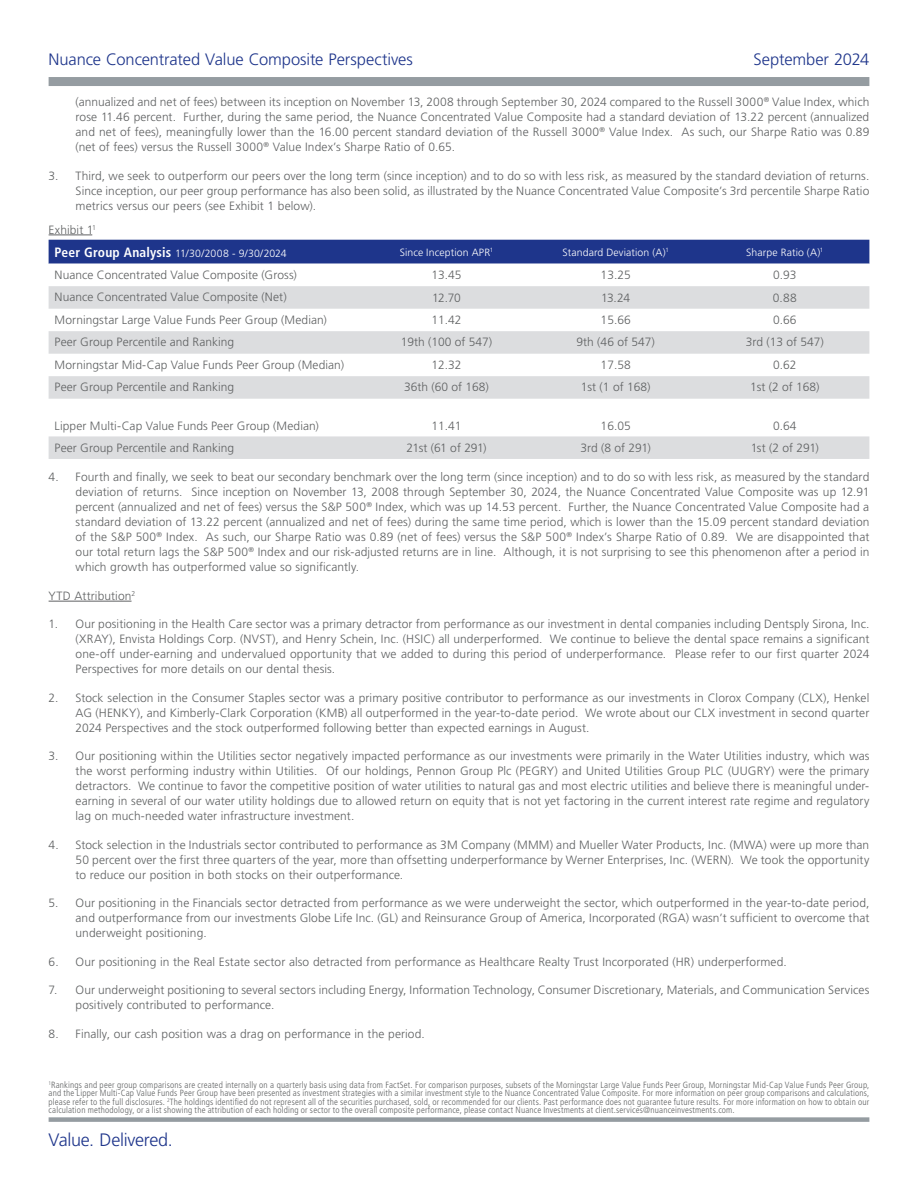
<style>
.page{position:relative;width:918px;height:1188px;background:#fff}
.page>*{position:absolute;margin:0;border:0;box-sizing:border-box;transform-origin:0 0}
.t1{font:300 18px "Frutiger LT Std";letter-spacing:-.015em;color:#1e358b}
.Subhead-Blue{font:300 16.5px "Frutiger LT Std";letter-spacing:-.005em;color:#1e358b}
.custom_style_sub_header{font:300 12px/15px "Frutiger LT Std";letter-spacing:.005em;color:#5f6162;text-align:justify}
.custom_style_sub_header-2{font:300 12px "Frutiger LT Std";letter-spacing:-.025em;color:#5f6162}
.t2{font:300 10.5px "Frutiger LT Std";letter-spacing:.01em;color:#fff}
.disc6pt{font:300 condensed 9px/8.2px "Frutiger LT Std";letter-spacing:.02em;color:#5f6162;text-align:justify}
.s1{font-weight:700;font-stretch:condensed;font-size:13.5px}
</style>
<div class="page">
<div style="left:49px;top:1117px;width:820px;height:5px;background:#959ca1"></div>
<hr style="left:49px;top:235px;width:43px;height:1px;background:#5f6162">
<hr style="left:49px;top:601px;width:83px;height:1px;background:#5f6162">
<div style="left:49px;top:240px;width:820px;height:24px;background:#1e358b"></div>
<svg style="left:49px;top:286px;width:820px;height:173px"></svg>
<svg style="left:49px;top:331px;width:820px;height:68px;fill:#dcdddf"></svg>
<div style="left:49px;top:77px;width:820px;height:9px;background:#959ca1"></div>
<p class="Subhead-Blue" style="left:49px;top:50px;width:366px">Nuance Concentrated Value Composite Perspectives</p>
<p class="Subhead-Blue" style="left:754px;top:50px;width:117px">September 2024</p>
<p class="custom_style_sub_header" style="left:76px;top:95px;width:795px">(annualized and net of fees) between its inception on November 13, 2008 through September 30, 2024 compared to the Russell 3000<sup>®</sup> Value Index, which rose 11.46 percent. Further, during the same period, the Nuance Concentrated Value Composite had a standard deviation of 13.22 percent (annualized and net of fees), meaningfully lower than the 16.00 percent standard deviation of the Russell 3000<sup>®</sup> Value Index. As such, our Sharpe Ratio was 0.89 (net of fees) versus the Russell 3000<sup>®</sup> Value Index’s Sharpe Ratio of 0.65.</p>
<p class="custom_style_sub_header" style="left:76px;top:168px;width:795px;text-indent:-27px">3. Third, we seek to outperform our peers over the long term (since inception) and to do so with less risk, as measured by the standard deviation of returns.<br>Since inception, our peer group performance has also been solid, as illustrated by the Nuance Concentrated Value Composite’s 3rd percentile Sharpe Ratio metrics versus our peers (see Exhibit 1 below).</p>
<p class="custom_style_sub_header" style="left:49px;top:222px;width:49px">Exhibit 1<sup>1</sup></p>
<p class="t2" style="left:55px;top:247px;width:234px"><span class="s1">Peer Group Analysis</span> 11/30/2008 - 9/30/2024</p>
<p class="t2" style="left:400px;top:246px;width:95px">Since Inception APR<sup>1</sup></p>
<p class="t2" style="left:563px;top:246px;width:108px">Standard Deviation (A)<sup>1</sup></p>
<p class="t2" style="left:746px;top:246px;width:79px">Sharpe Ratio (A)<sup>1</sup></p>
<p class="custom_style_sub_header" style="left:55px;top:267px;width:244px">Nuance Concentrated Value Composite (Gross)</p>
<p class="custom_style_sub_header" style="left:432px;top:268px;width:32px">13.45</p>
<p class="custom_style_sub_header" style="left:601px;top:268px;width:32px">13.25</p>
<p class="custom_style_sub_header" style="left:773px;top:268px;width:25px">0.93</p>
<p class="custom_style_sub_header" style="left:55px;top:290px;width:234px">Nuance Concentrated Value Composite (Net)</p>
<p class="custom_style_sub_header" style="left:432px;top:290px;width:30px">12.70</p>
<p class="custom_style_sub_header" style="left:601px;top:290px;width:31px">13.24</p>
<p class="custom_style_sub_header" style="left:773px;top:290px;width:25px">0.88</p>
<p class="custom_style_sub_header" style="left:55px;top:312px;width:274px">Morningstar Large Value Funds Peer Group (Median)</p>
<p class="custom_style_sub_header" style="left:432px;top:312px;width:32px">11.42</p>
<p class="custom_style_sub_header" style="left:601px;top:312px;width:32px">15.66</p>
<p class="custom_style_sub_header" style="left:773px;top:312px;width:25px">0.66</p>
<p class="custom_style_sub_header" style="left:55px;top:335px;width:181px">Peer Group Percentile and Ranking</p>
<p class="custom_style_sub_header" style="left:401px;top:335px;width:93px">19th (100 of 547)</p>
<p class="custom_style_sub_header" style="left:577px;top:335px;width:80px">9th (46 of 547)</p>
<p class="custom_style_sub_header" style="left:746px;top:335px;width:79px">3rd (13 of 547)</p>
<p class="custom_style_sub_header" style="left:55px;top:357px;width:291px">Morningstar Mid-Cap Value Funds Peer Group (Median)</p>
<p class="custom_style_sub_header" style="left:432px;top:357px;width:32px">12.32</p>
<p class="custom_style_sub_header" style="left:601px;top:357px;width:32px">17.58</p>
<p class="custom_style_sub_header" style="left:773px;top:357px;width:25px">0.62</p>
<p class="custom_style_sub_header" style="left:55px;top:380px;width:181px">Peer Group Percentile and Ranking</p>
<p class="custom_style_sub_header" style="left:404px;top:380px;width:86px">36th (60 of 168)</p>
<p class="custom_style_sub_header" style="left:581px;top:380px;width:71px">1st (1 of 168)</p>
<p class="custom_style_sub_header" style="left:750px;top:380px;width:71px">1st (2 of 168)</p>
<p class="custom_style_sub_header" style="left:55px;top:418px;width:266px">Lipper Multi-Cap Value Funds Peer Group (Median)</p>
<p class="custom_style_sub_header" style="left:432px;top:418px;width:32px">11.41</p>
<p class="custom_style_sub_header" style="left:601px;top:418px;width:32px">16.05</p>
<p class="custom_style_sub_header" style="left:773px;top:418px;width:25px">0.64</p>
<p class="custom_style_sub_header" style="left:55px;top:441px;width:181px">Peer Group Percentile and Ranking</p>
<p class="custom_style_sub_header-2" style="left:406px;top:441px;width:82px">21st (61 of 291)</p>
<p class="custom_style_sub_header" style="left:580px;top:441px;width:72px">3rd (8 of 291)</p>
<p class="custom_style_sub_header" style="left:751px;top:441px;width:69px">1st (2 of 291)</p>
<p class="custom_style_sub_header" style="left:76px;top:470px;width:795px;text-indent:-27px">4. Fourth and finally, we seek to beat our secondary benchmark over the long term (since inception) and to do so with less risk, as measured by the standard deviation of returns. Since inception on November 13, 2008 through September 30, 2024, the Nuance Concentrated Value Composite was up 12.91 percent (annualized and net of fees) versus the S&amp;P 500<sup>®</sup> Index, which was up 14.53 percent. Further, the Nuance Concentrated Value Composite had a standard deviation of 13.22 percent (annualized and net of fees) during the same time period, which is lower than the 15.09 percent standard deviation of the S&amp;P 500<sup>®</sup> Index. As such, our Sharpe Ratio was 0.89 (net of fees) versus the S&amp;P 500<sup>®</sup> Index’s Sharpe Ratio of 0.89. We are disappointed that our total return lags the S&amp;P 500<sup>®</sup> Index and our risk-adjusted returns are in line. Although, it is not surprising to see this phenomenon after a period in which growth has outperformed value so significantly.</p>
<p class="custom_style_sub_header" style="left:49px;top:588px;width:88px">YTD Attribution<sup>2</sup></p>
<p class="custom_style_sub_header" style="left:76px;top:617px;width:795px;text-indent:-27px">1. Our positioning in the Health Care sector was a primary detractor from performance as our investment in dental companies including Dentsply Sirona, Inc. (XRAY), Envista Holdings Corp. (NVST), and Henry Schein, Inc. (HSIC) all underperformed. We continue to believe the dental space remains a significant one-off under-earning and undervalued opportunity that we added to during this period of underperformance. Please refer to our first quarter 2024<br>Perspectives for more details on our dental thesis.</p>
<p class="custom_style_sub_header" style="left:76px;top:690px;width:795px;text-indent:-27px">2. Stock selection in the Consumer Staples sector was a primary positive contributor to performance as our investments in Clorox Company (CLX), Henkel AG (HENKY), and Kimberly-Clark Corporation (KMB) all outperformed in the year-to-date period. We wrote about our CLX investment in second quarter 2024 Perspectives and the stock outperformed following better than expected earnings in August.</p>
<p class="custom_style_sub_header" style="left:76px;top:749px;width:795px;text-indent:-27px">3. Our positioning within the Utilities sector negatively impacted performance as our investments were primarily in the Water Utilities industry, which was the worst performing industry within Utilities. Of our holdings, Pennon Group Plc (PEGRY) and United Utilities Group PLC (UUGRY) were the primary detractors. We continue to favor the competitive position of water utilities to natural gas and most electric utilities and believe there is meaningful under&shy;earning in several of our water utility holdings due to allowed return on equity that is not yet factoring in the current interest rate regime and regulatory lag on much-needed water infrastructure investment.</p>
<p class="custom_style_sub_header" style="left:76px;top:837px;width:795px;text-indent:-27px">4. Stock selection in the Industrials sector contributed to performance as 3M Company (MMM) and Mueller Water Products, Inc. (MWA) were up more than 50 percent over the first three quarters of the year, more than offsetting underperformance by Werner Enterprises, Inc. (WERN). We took the opportunity to reduce our position in both stocks on their outperformance.</p>
<p class="custom_style_sub_header" style="left:76px;top:896px;width:795px;text-indent:-27px">5. Our positioning in the Financials sector detracted from performance as we were underweight the sector, which outperformed in the year-to-date period, and outperformance from our investments Globe Life Inc. (GL) and Reinsurance Group of America, Incorporated (RGA) wasn’t sufficient to overcome that underweight positioning.</p>
<p class="custom_style_sub_header" style="left:49px;top:954px;width:740px">6. Our positioning in the Real Estate sector also detracted from performance as Healthcare Realty Trust Incorporated (HR) underperformed.</p>
<p class="custom_style_sub_header" style="left:76px;top:983px;width:795px;text-indent:-27px">7. Our underweight positioning to several sectors including Energy, Information Technology, Consumer Discretionary, Materials, and Communication Services positively contributed to performance.</p>
<p class="custom_style_sub_header" style="left:49px;top:1026px;width:378px">8. Finally, our cash position was a drag on performance in the period.</p>
<p class="disc6pt" style="left:49px;top:1081px;width:822px"><sup>1</sup>Rankings and peer group comparisons are created internally on a quarterly basis using data from FactSet. For comparison purposes, subsets of the Morningstar Large Value Funds Peer Group, Morningstar Mid-Cap Value Funds Peer Group, and the Lipper Multi-Cap Value Funds Peer Group have been presented as investment strategies with a similar investment style to the Nuance Concentrated Value Composite. For more information on peer group comparisons and calculations, please refer to the full disclosures. <sup>2</sup>The holdings identified do not represent all of the securities purchased, sold, or recommended for our clients. Past performance does not guarantee future results. For more information on how to obtain our calculation methodology, or a list showing the attribution of each holding or sector to the overall composite performance, please contact Nuance Investments at client.services@nuanceinvestments.com.</p>
<h1 class="t1" style="left:49px;top:1129px;width:126px">Value. Delivered.</h1>
</div>
